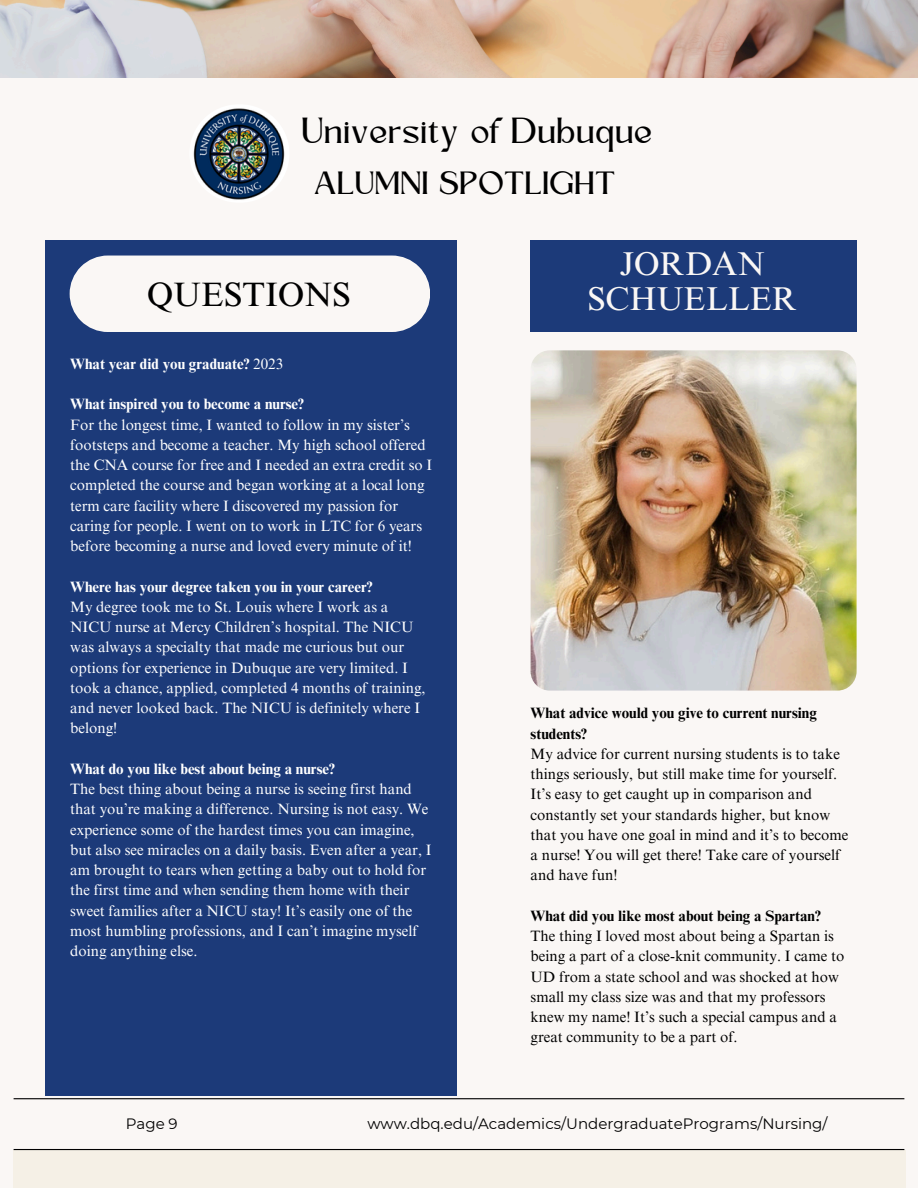
<style>
.page{position:relative;width:918px;height:1188px;background:#faf7f5}
.page>*{position:absolute;margin:0;border:0;box-sizing:border-box;transform-origin:0 0}
.t1{font:33.9px "Kingred Serif";color:#000}
.t2{font:33.9px "Times NRMT Pro";color:#000}
.t3{font:33px/34.8px "Times NRMT Pro";color:#faf7f5;text-align:center}
.t4{font:30px "Kingred Serif";color:#000}
.t5{font:15px/20.2px "Times NRMT Pro";color:#fff}
.t6{font:15px/20.2px "Times NRMT Pro";color:#000}
.t7{font:700 15px "Times NRMT Pro";color:#fff}
.t8{font:700 15px/20.2px "Times NRMT Pro";color:#000}
.t9{font:15px "Montserrat";color:#000}
.s1{font-weight:400}
</style>
<div class="page">
<div style="left:46px;top:241px;width:411px;height:855px;background:#1c3a79"></div>
<div style="left:531px;top:241px;width:326px;height:91px;background:#1c3a79"></div>
<img style="left:531px;top:350px;width:326px;height:340px;border-radius:19px">
<div style="left:70px;top:256px;width:360px;height:76px;background:#faf7f5"></div>
<img style="left:0;top:0;width:918px;height:78px">
<div style="left:14px;top:1150px;width:892px;height:38px;background:#f5f0e6"></div>
<hr style="left:14px;top:1149px;width:890px;height:1px;background:#000">
<hr style="left:14px;top:1098px;width:890px;height:1px;background:#000">
<img style="left:189px;top:104px;width:100px;height:98px;border-radius:49px">
<p class="t1" style="left:302px;top:118px;width:353px">University of Dubuque</p>
<p class="t4" style="left:315px;top:172px;width:303px">ALUMNI SPOTLIGHT</p>
<p class="t2" style="left:147px;top:282px;width:205px">QUESTIONS</p>
<h1 class="t7" style="left:70px;top:358px;width:215px">What year did you graduate? <span class="s1">2023</span></h1>
<p class="t7" style="left:70px;top:399px;width:235px">What inspired you to become a nurse?</p>
<p class="t5" style="left:70px;top:416px;width:364px">For the longest time, I wanted to follow in my sister’s footsteps and become a teacher. My high school offered the CNA course for free and I needed an extra credit so I completed the course and began working at a local long term care facility where I discovered my passion for caring for people. I went on to work in LTC for 6 years before becoming a nurse and loved every minute of it!</p>
<p class="t7" style="left:70px;top:581px;width:304px">Where has your degree taken you in your career?</p>
<p class="t5" style="left:70px;top:598px;width:357px">My degree took me to St. Louis where I work as a NICU nurse at Mercy Children’s hospital. The NICU was always a specialty that made me curious but our options for experience in Dubuque are very limited. I took a chance, applied, completed 4 months of training, and never looked back. The NICU is definitely where I belong!</p>
<p class="t7" style="left:70px;top:763px;width:266px">What do you like best about being a nurse?</p>
<p class="t5" style="left:70px;top:781px;width:363px">The best thing about being a nurse is seeing first hand that you’re making a difference. Nursing is not easy. We experience some of the hardest times you can imagine, but also see miracles on a daily basis. Even after a year, I am brought to tears when getting a baby out to hold for the first time and when sending them home with their sweet families after a NICU stay! It’s easily one of the most humbling professions, and I can’t imagine myself doing anything else.</p>
<h3 class="t3" style="left:587px;top:251px;width:211px">JORDAN<br>SCHUELLER</h3>
<p class="t8" style="left:531px;top:705px;width:288px">What advice would you give to current nursing students?</p>
<h1 class="t6" style="left:531px;top:745px;width:319px">My advice for current nursing students is to take things seriously, but still make time for yourself.<br>It’s easy to get caught up in comparison and constantly set your standards higher, but know that you have one goal in mind and it’s to become a nurse! You will get there! Take care of yourself and have fun!</h1>
<p class="t8" style="left:531px;top:907px;width:292px">What did you like most about being a Spartan?</p>
<p class="t6" style="left:531px;top:928px;width:315px">The thing I loved most about being a Spartan is being a part of a close-knit community. I came to UD from a state school and was shocked at how small my class size was and that my professors knew my name! It’s such a special campus and a great community to be a part of.</p>
<p class="t9" style="left:126px;top:1114px;width:54px">Page 9</p>
<p class="t9" style="left:367px;top:1114px;width:462px">www.dbq.edu/Academics/UndergraduatePrograms/Nursing/</p>
</div>
